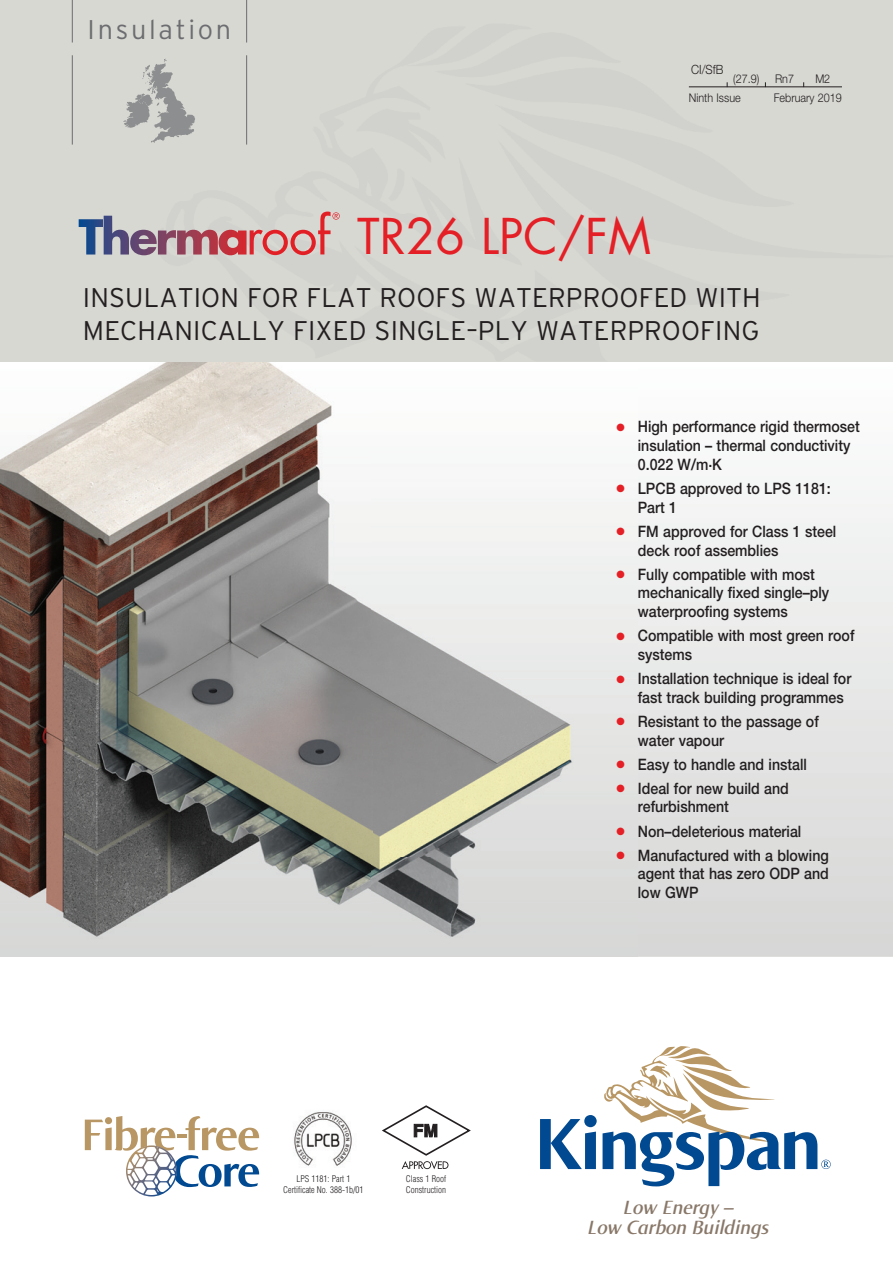
<style>
.page{position:relative;width:893px;height:1263px;background:#fff}
.page>*{position:absolute;margin:0;border:0;box-sizing:border-box;transform-origin:0 0}
.t1{font:48px "Futura";color:#e41f25}
.t2{font:300 27px/33px "Interstate";letter-spacing:.005em;color:#231f20}
.t3{font:300 27px "Interstate";letter-spacing:.1em;color:#6c6d70}
.t4{font:italic 600 20.25px/20.2px "Norma";color:#897869;text-align:center}
.t5{font:500 15.75px/18.8px "Helvetica Neue";color:#231f20;scale:.9 1}
.t6{font:300 12.75px "Helvetica Neue";color:#231f20;scale:.9 1}
.t7{font:300 12px "Helvetica Neue";color:#231f20;scale:.9 1}
.t8{font:300 condensed 9px/10.5px "Helvetica";color:#231f20;text-align:center}
.s1{color:#e41f25}
</style>
<div class="page">
<div style="left:638px;top:361px;width:255px;height:596px;background:linear-gradient(to bottom,#fdfefe,#d5d6d5)"></div>
<img style="left:0;top:361px;width:638px;height:596px">
<div style="left:0;top:0;width:893px;height:361px;background:#d8d8d3"></div>
<hr style="left:689px;top:87px;width:153px;height:1px;background:#231f20">
<hr style="left:72px;top:0;width:1px;height:43px;background:#6c6d70">
<hr style="left:246px;top:0;width:1px;height:43px;background:#6c6d70">
<svg style="left:79px;top:212px;width:261px;height:43px"></svg>
<img style="left:294px;top:1112px;width:58px;height:54px">
<svg style="left:382px;top:1105px;width:89px;height:64px"></svg>
<svg style="left:540px;top:1046px;width:291px;height:140px"></svg>
<img style="left:123px;top:93px;width:26px;height:35px">
<img style="left:149px;top:59px;width:46px;height:84px">
<hr style="left:72px;top:55px;width:1px;height:90px;background:#6c6d70">
<hr style="left:246px;top:55px;width:1px;height:90px;background:#6c6d70">
<svg style="left:85px;top:1116px;width:174px;height:80px"></svg>
<h2 class="t3" style="left:88px;top:14px;width:145px">Insulation</h2>
<p class="t6" style="left:691px;top:62px;width:37px">CI/SfB</p>
<p class="t7" style="left:689px;top:90px;width:59px">Ninth Issue</p>
<p class="t7" style="left:774px;top:90px;width:77px">February 2019</p>
<p class="t7" style="left:733px;top:72px;width:31px">(27.9)</p>
<p class="t7" style="left:775px;top:72px;width:23px">Rn7</p>
<p class="t7" style="left:815px;top:72px;width:18px">M2</p>
<h1 class="t1" style="left:357px;top:204px;width:295px">TR26 LPC/FM</h1>
<h2 class="t2" style="left:83px;top:280px;width:679px">INSULATION FOR FLAT ROOFS WATERPROOFED WITH<br>MECHANICALLY FIXED SINGLE–PLY WATERPROOFING</h2>
<p class="t8" style="left:283px;top:1174px;width:82px">LPS 1181: Part 1<br>Certificate No. 388-1b/01</p>
<p class="t8" style="left:406px;top:1174px;width:42px;text-align:left">Class 1 Roof<br>Construction</p>
<p class="t5" style="left:638px;top:417px;width:248px;text-indent:-21px"><span class="s1">●</span> High performance rigid thermoset insulation – thermal conductivity<br>0.022 W/m.K</p>
<p class="t5" style="left:638px;top:479px;width:216px;text-indent:-21px"><span class="s1">●</span> LPCB approved to LPS 1181:<br>Part 1</p>
<p class="t5" style="left:638px;top:522px;width:222px;text-indent:-21px"><span class="s1">●</span> FM approved for Class 1 steel deck roof assemblies</p>
<p class="t5" style="left:638px;top:564px;width:214px;text-indent:-21px"><span class="s1">●</span> Fully compatible with most mechanically fixed single–ply waterproofing systems</p>
<p class="t5" style="left:638px;top:626px;width:242px;text-indent:-21px"><span class="s1">●</span> Compatible with most green roof systems</p>
<p class="t5" style="left:638px;top:669px;width:239px;text-indent:-21px"><span class="s1">●</span> Installation technique is ideal for fast track building programmes</p>
<p class="t5" style="left:638px;top:712px;width:203px;text-indent:-21px"><span class="s1">●</span> Resistant to the passage of water vapour</p>
<p class="t5" style="left:617px;top:754px;width:213px"><span class="s1">●</span> Easy to handle and install</p>
<p class="t5" style="left:638px;top:779px;width:169px;text-indent:-21px"><span class="s1">●</span> Ideal for new build and refurbishment</p>
<p class="t5" style="left:617px;top:821px;width:207px"><span class="s1">●</span> Non–deleterious material</p>
<p class="t5" style="left:638px;top:845px;width:214px;text-align:justify;text-indent:-21px"><span class="s1">●</span> Manufactured with a blowing agent that has zero ODP and low GWP</p>
<p class="t4" style="left:588px;top:1197px;width:183px">Low Energy –<br>Low Carbon Buildings</p>
</div>
